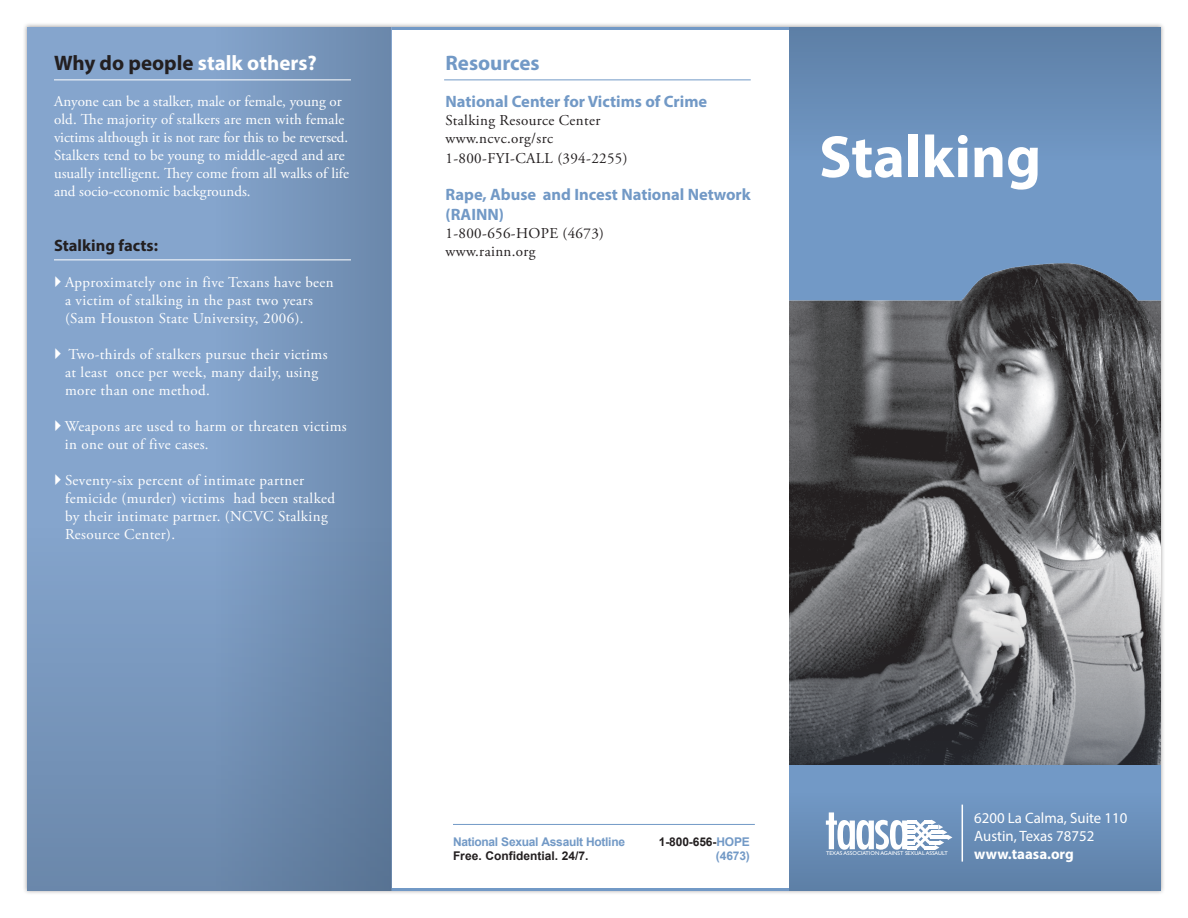
<style>
.page{position:relative;width:1188px;height:918px;background:#fff}
.page>*{position:absolute;margin:0;border:0;box-sizing:border-box;transform-origin:0 0}
.t1{font:700 60px "Myriad Pro";color:#fff}
.t2{font:500 condensed 56.85px "Futura";letter-spacing:-.05em;color:#fff}
.Interior_Main_Header{font:700 21px "Myriad Pro";color:#fff}
.Interior_Main_Header-2{font:700 21px "Myriad Pro";color:#7299c6}
.Interior_Sub_Header{font:700 16.5px/19.5px "Myriad Pro";color:#7299c6}
.Interior_Sub_Header-2{font:700 16.5px "Myriad Pro";color:#231f20}
.t3{font:15px/18px "Adobe Garamond Pro";letter-spacing:.025em;color:#fff}
.t4{font:15px/18px "Adobe Garamond Pro";color:#fff}
.t5{font:15px "Adobe Garamond Pro";letter-spacing:.025em;color:#231f20}
.t6{font:15px "Myriad Pro";color:#fff}
.t7{font:700 15px "Myriad Pro";color:#fff}
.t8{font:700 12px "Arial";color:#231f20}
.t9{font:700 12px "Arial";letter-spacing:-.025em;color:#7299c6}
.t10{font:5.55px "Gill Sans";color:#fff}
.s1{color:#231f20}
.s2{color:#7299c6}
</style>
<div class="page">
<hr style="left:54px;top:27px;width:859px;height:3px;background:#7299c6">
<hr style="left:27px;top:888px;width:886px;height:3px;background:#7299c6">
<div style="left:27px;top:27px;width:365px;height:864px;background:#85a5cd"></div>
<div style="left:214px;top:27px;width:178px;height:864px;background:linear-gradient(to right,#85a5cd,#6b88ab)"></div>
<div style="left:789px;top:27px;width:372px;height:281px;background:#7299c6"></div>
<div style="left:789px;top:27px;width:372px;height:133px;background:linear-gradient(to bottom,#5d7fa5,#7198c5)"></div>
<img style="left:789px;top:263px;width:372px;height:363px">
<svg style="left:792px;top:549px;width:369px;height:77px;background:#848587"></svg>
<svg style="left:789px;top:626px;width:372px;height:139px;background:#626468"></svg>
<hr style="left:444px;top:80px;width:307px;height:1px;background:#7299c6">
<div style="left:789px;top:765px;width:372px;height:126px;background:#7299c6"></div>
<div style="left:789px;top:792px;width:372px;height:99px;background:linear-gradient(to bottom,#7299c6,#5d7fa6)"></div>
<svg style="left:907px;top:820px;width:45px;height:30px"></svg>
<hr style="left:962px;top:805px;width:1px;height:57px;background:#fff">
<hr style="left:453px;top:824px;width:302px;height:1px;background:#7299c6">
<hr style="left:54px;top:80px;width:297px;height:1px;background:#fff">
<hr style="left:54px;top:260px;width:297px;height:1px;background:#fff">
<svg style="left:27px;top:524px;width:365px;height:367px;fill:#7290b4"></svg>
<p class="Interior_Main_Header" style="left:54px;top:49px;width:264px"><span class="s1">Why do people</span> stalk others?</p>
<p class="t4" style="left:54px;top:93px;width:297px">Anyone can be a stalker, male or female, young or old. The majority of stalkers are men with female victims although it is not rare for this to be reversed.<br>Stalkers tend to be young to middle-aged and are usually intelligent. They come from all walks of life and socio-economic backgrounds.</p>
<p class="Interior_Sub_Header-2" style="left:54px;top:235px;width:105px">Stalking facts:</p>
<p class="t3" style="left:65px;top:274px;width:270px">Approximately one in five Texans have been a victim of stalking in the past two years (Sam Houston State University, 2006).</p>
<p class="t3" style="left:65px;top:346px;width:264px">Two-thirds of stalkers pursue their victims at least once per week, many daily, using more than one method.</p>
<p class="t3" style="left:65px;top:418px;width:283px">Weapons are used to harm or threaten victims in one out of five cases.</p>
<p class="t3" style="left:65px;top:472px;width:272px">Seventy-six percent of intimate partner femicide (murder) victims had been stalked by their intimate partner. (NCVC Stalking Resource Center).</p>
<p class="Interior_Main_Header-2" style="left:446px;top:49px;width:96px">Resources</p>
<p class="Interior_Sub_Header" style="left:446px;top:91px;width:263px">National Center for Victims of Crime</p>
<p class="t5" style="left:446px;top:111px;width:156px">Stalking Resource Center</p>
<p class="t5" style="left:446px;top:129px;width:109px">www.ncvc.org/src</p>
<p class="t5" style="left:446px;top:149px;width:184px">1-800-FYI-CALL (394-2255)</p>
<p class="Interior_Sub_Header" style="left:446px;top:184px;width:307px">Rape, Abuse and Incest National Network (RAINN)</p>
<p class="t5" style="left:446px;top:224px;width:160px">1-800-656-HOPE (4673)</p>
<p class="t5" style="left:446px;top:242px;width:92px">www.rainn.org</p>
<p class="t1" style="left:819px;top:118px;width:224px">Stalking</p>
<p class="t9" style="left:453px;top:833px;width:174px">National Sexual Assault Hotline</p>
<p class="t8" style="left:453px;top:848px;width:137px">Free. Confidential. 24/7.</p>
<p class="t8" style="left:659px;top:833px;width:93px">1-800-656-<span class="s2">HOPE</span></p>
<p class="t9" style="left:716px;top:848px;width:36px">(4673)</p>
<p class="t2" style="left:825px;top:792px;width:87px">taasa</p>
<p class="t10" style="left:826px;top:850px;width:123px">TEXAS ASSOCIATION AGAINST SEXUAL ASSAULT</p>
<p class="t6" style="left:974px;top:809px;width:155px">6200 La Calma, Suite 110</p>
<p class="t6" style="left:974px;top:827px;width:122px">Austin, Texas 78752</p>
<p class="t7" style="left:974px;top:844px;width:101px">www.taasa.org</p>
</div>
